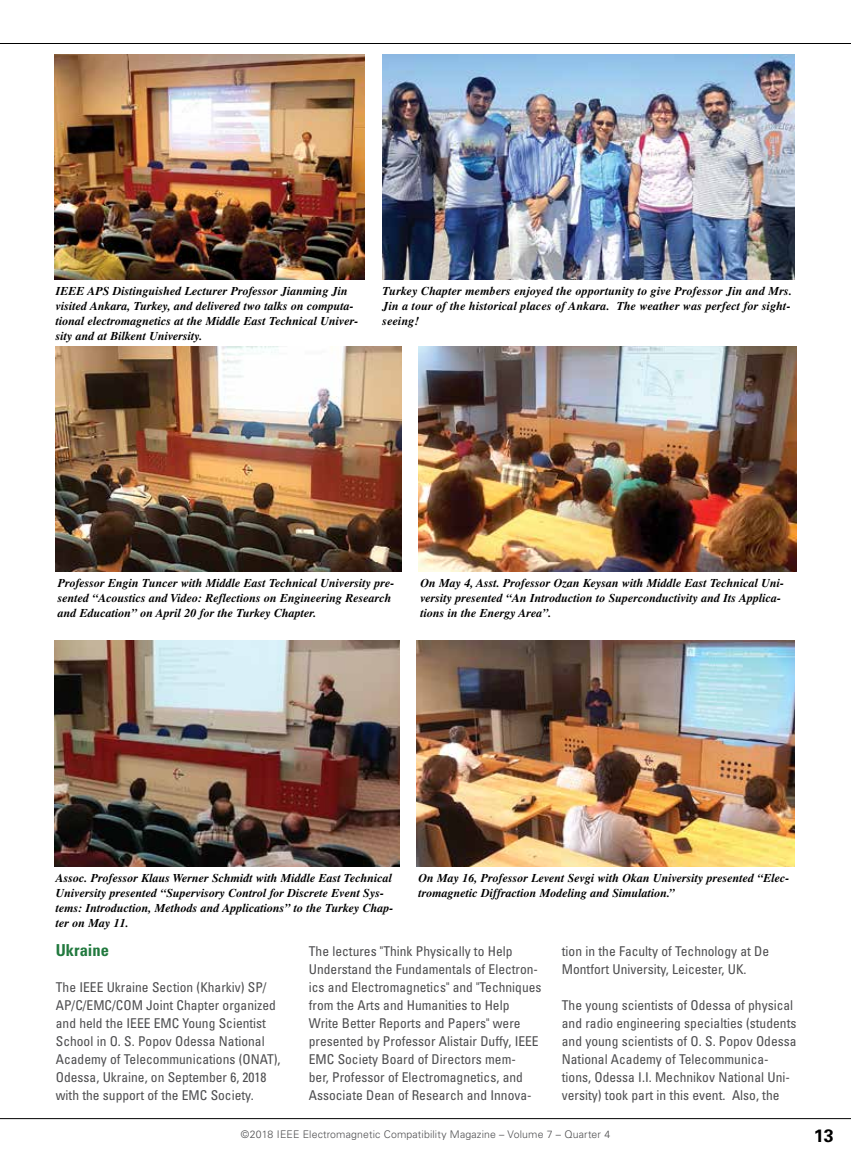
<style>
.page{position:relative;width:851px;height:1161px;background:#fff}
.page>*{position:absolute;margin:0;border:0;box-sizing:border-box;transform-origin:0 0}
.t1{font:700 18px "Univers";color:#000}
.t2{font:700 condensed 16.5px "Univers";color:#21793e}
.t3{font:condensed 13.5px/18px "Univers";color:#4d4d4f}
.t4{font:italic 700 12px/15px "Times";color:#000}
.t5{font:300 10.5px "Univers 45";letter-spacing:.015em;color:#4d4d4f}
</style>
<div class="page">
<hr style="left:0;top:1118px;width:850px;height:1px;background:#000">
<hr style="left:0;top:43px;width:850px;height:1px;background:#000">
<img style="left:54px;top:54px;width:310px;height:225px">
<img style="left:382px;top:54px;width:412px;height:225px">
<img style="left:56px;top:346px;width:345px;height:226px">
<img style="left:418px;top:346px;width:378px;height:226px">
<img style="left:54px;top:641px;width:346px;height:225px">
<img style="left:416px;top:641px;width:378px;height:225px">
<p class="t4" style="left:56px;top:284px;width:304px">IEEE APS Distinguished Lecturer Professor Jianming Jin visited Ankara, Turkey, and delivered two talks on computa&shy;tional electromagnetics at the Middle East Technical Univer&shy;sity and at Bilkent University.</p>
<p class="t4" style="left:382px;top:284px;width:411px;text-align:justify">Turkey Chapter members enjoyed the opportunity to give Professor Jin and Mrs.<br>Jin a tour of the historical places of Ankara. The weather was perfect for sight&shy;seeing!</p>
<p class="t4" style="left:58px;top:577px;width:338px">Professor Engin Tuncer with Middle East Technical University pre&shy;sented “Acoustics and Video: Reflections on Engineering Research and Education” on April 20 for the Turkey Chapter.</p>
<p class="t4" style="left:420px;top:577px;width:365px">On May 4, Asst. Professor Ozan Keysan with Middle East Technical Uni&shy;versity presented “An Introduction to Superconductivity and Its Applica&shy;tions in the Energy Area”.</p>
<p class="t4" style="left:56px;top:871px;width:339px">Assoc. Professor Klaus Werner Schmidt with Middle East Technical University presented “Supervisory Control for Discrete Event Sys&shy;tems: Introduction, Methods and Applications” to the Turkey Chap&shy;ter on May 11.</p>
<p class="t4" style="left:418px;top:871px;width:372px">On May 16, Professor Levent Sevgi with Okan University presented “Elec&shy;tromagnetic Diffraction Modeling and Simulation.”</p>
<h2 class="t2" style="left:56px;top:945px;width:55px">Ukraine</h2>
<p class="t3" style="left:56px;top:980px;width:226px">The IEEE Ukraine Section (Kharkiv) SP/ AP/C/EMC/COM Joint Chapter organized and held the IEEE EMC Young Scientist School in O. S. Popov Odessa National Academy of Telecommunications (ONAT), Odessa, Ukraine, on September 6, 2018 with the support of the EMC Society.</p>
<p class="t3" style="left:309px;top:944px;width:234px">The lectures "Think Physically to Help Understand the Fundamentals of Electron&shy;ics and Electromagnetics" and "Techniques from the Arts and Humanities to Help Write Better Reports and Papers" were presented by Professor Alistair Duffy, IEEE EMC Society Board of Directors mem-<br>ber, Professor of Electromagnetics, and Associate Dean of Research and Innova-</p>
<p class="t3" style="left:562px;top:944px;width:209px">tion in the Faculty of Technology at De<br>Montfort University, Leicester, UK.</p>
<p class="t3" style="left:562px;top:998px;width:236px">The young scientists of Odessa of physical and radio engineering specialties (students and young scientists of O. S. Popov Odessa National Academy of Telecommunica&shy;tions, Odessa I.I. Mechnikov National Uni&shy;versity) took part in this event. Also, the</p>
<p class="t5" style="left:241px;top:1128px;width:371px">©2018 IEEE Electromagnetic Compatibility Magazine – Volume 7 – Quarter 4</p>
<h1 class="t1" style="left:813px;top:1129px;width:22px">13</h1>
</div>
